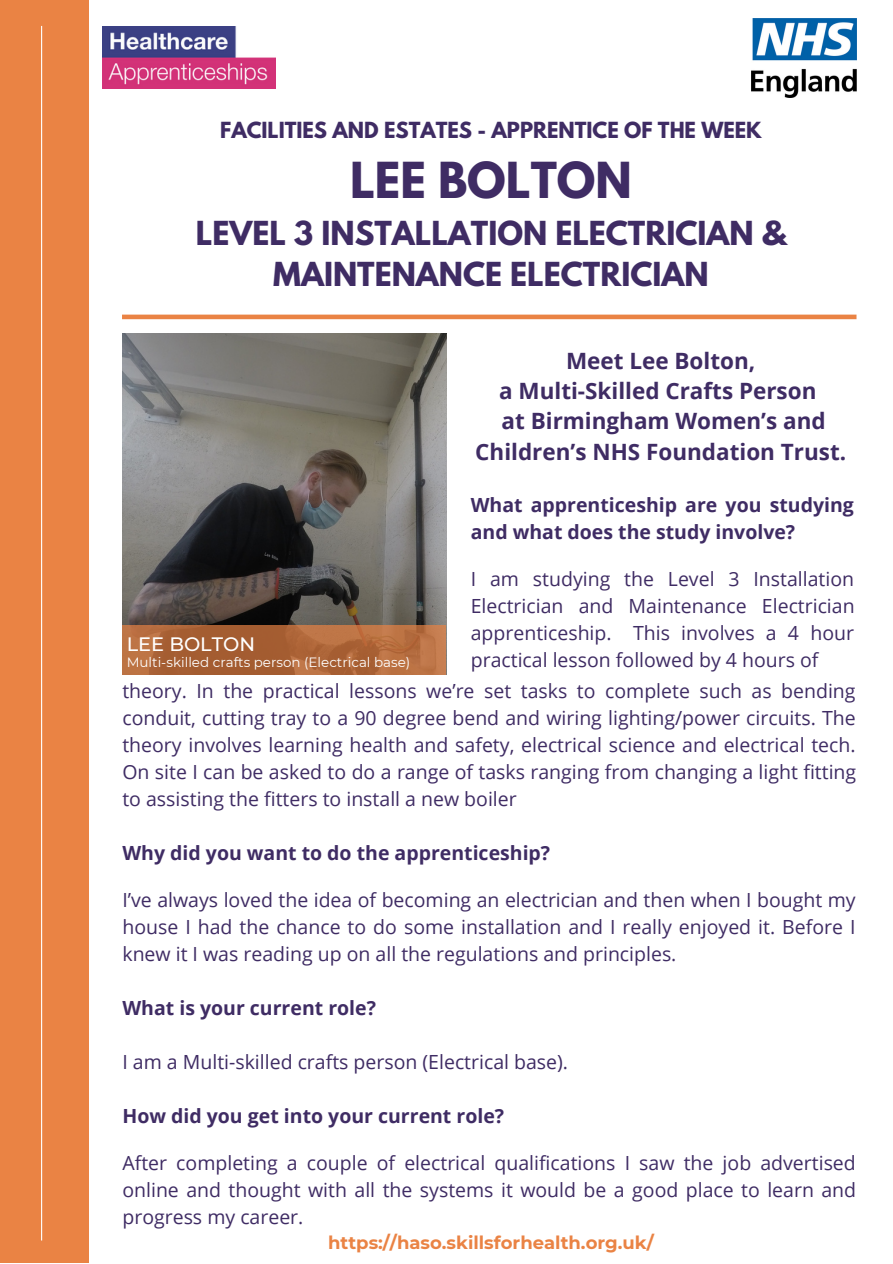
<style>
.page{position:relative;width:893px;height:1264px;background:#fff}
.page>*{position:absolute;margin:0;border:0;box-sizing:border-box;transform-origin:0 0}
.t1{font:700 43.95px "League Spartan";color:#3f2c64}
.t2{font:700 29.25px/40.7px "League Spartan";color:#3f2c64;text-align:center}
.t3{font:700 22.5px/30.3px "Open Sans";color:#3f2c64;text-align:center}
.t4{font:700 19.65px "League Spartan";color:#3f2c64}
.t5{font:19.5px/27px "Open Sans";color:#3f2c64;text-align:justify}
.t6{font:700 19.5px/27px "Open Sans";color:#3f2c64}
.t7{font:500 19.35px "Montserrat";color:#fff}
.t8{font:700 18px "Montserrat";color:#ea8344}
.t9{font:13.5px "Montserrat";color:#fff}
</style>
<div class="page">
<div style="left:0;top:0;width:89px;height:1262px;background:#ea8344"></div>
<hr style="left:41px;top:26px;width:1px;height:1214px;background:#fff">
<img style="left:751px;top:18px;width:105px;height:79px">
<img style="left:103px;top:27px;width:172px;height:62px">
<div style="left:122px;top:314px;width:734px;height:5px;background:#ea8344"></div>
<img style="left:122px;top:334px;width:324px;height:291px">
<svg style="left:122px;top:625px;width:324px;height:49px;background:#af673a"></svg>
<p class="t4" style="left:220px;top:120px;width:543px">FACILITIES AND ESTATES - APPRENTICE OF THE WEEK</p>
<h1 class="t1" style="left:350px;top:159px;width:283px">LEE BOLTON</h1>
<h2 class="t2" style="left:196px;top:217px;width:591px">LEVEL 3 INSTALLATION ELECTRICIAN &amp;<br>MAINTENANCE ELECTRICIAN</h2>
<p class="t7" style="left:127px;top:632px;width:130px">LEE BOLTON</p>
<p class="t9" style="left:127px;top:654px;width:285px">Multi-skilled crafts person (Electrical base)</p>
<p class="t3" style="left:475px;top:345px;width:372px">Meet Lee Bolton,<br>a Multi-Skilled Crafts Person<br>at Birmingham Women’s and<br>Children’s NHS Foundation Trust.</p>
<p class="t6" style="left:470px;top:491px;width:384px">What apprenticeship are you studying and what does the study involve?</p>
<p class="t5" style="left:470px;top:565px;width:385px">I am studying the Level 3 Installation Electrician and Maintenance Electrician apprenticeship. This involves a 4 hour practical lesson followed by 4 hours of</p>
<p class="t5" style="left:122px;top:676px;width:735px">theory. In the practical lessons we’re set tasks to complete such as bending conduit, cutting tray to a 90 degree bend and wiring lighting/power circuits. The theory involves learning health and safety, electrical science and electrical tech.<br>On site I can be asked to do a range of tasks ranging from changing a light fitting to assisting the fitters to install a new boiler</p>
<p class="t6" style="left:122px;top:838px;width:429px">Why did you want to do the apprenticeship?</p>
<p class="t5" style="left:122px;top:886px;width:734px">I’ve always loved the idea of becoming an electrician and then when I bought my house I had the chance to do some installation and I really enjoyed it. Before I knew it I was reading up on all the regulations and principles.</p>
<p class="t6" style="left:122px;top:993px;width:255px">What is your current role?</p>
<p class="t5" style="left:122px;top:1047px;width:447px">I am a Multi-skilled crafts person (Electrical base).</p>
<p class="t6" style="left:122px;top:1101px;width:383px">How did you get into your current role?</p>
<p class="t5" style="left:122px;top:1149px;width:735px">After completing a couple of electrical qualifications I saw the job advertised online and thought with all the systems it would be a good place to learn and progress my career.</p>
<p class="t8" style="left:328px;top:1231px;width:327px">https://haso.skillsforhealth.org.uk/</p>
</div>
